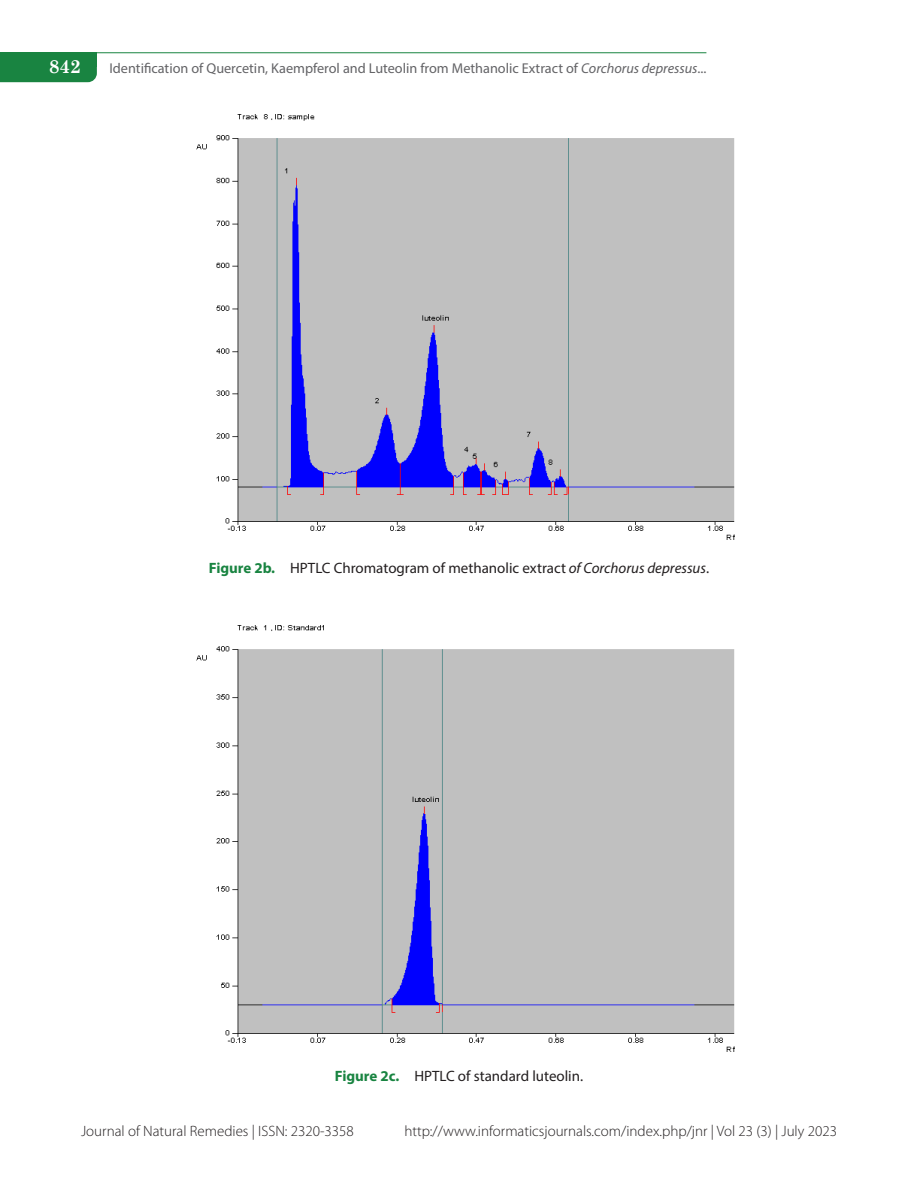
<style>
.page{position:relative;width:918px;height:1188px;background:#fff}
.page>*{position:absolute;margin:0;border:0;box-sizing:border-box;transform-origin:0 0}
.t1{font:700 18.75px "Century Schoolbook";color:#fff}
.t2{font:300 15px "Myriad Pro";color:#231f20}
.Fig_cap{font:15px "Myriad Pro";color:#231f20}
.t3{font:14.25px "Myriad Pro";color:#636366}
.s1{font-style:italic}
.s2{font-weight:700;color:#198441}
</style>
<div class="page">
<svg style="left:0;top:67px;width:97px;height:15px"></svg>
<div style="left:0;top:53px;width:97px;height:14px;background:#198441"></div>
<div style="left:0;top:68px;width:27px;height:14px;background:#198441"></div>
<hr style="left:0;top:52px;width:706px;height:1px;background:#198441">
<img style="left:196px;top:114px;width:539px;height:426px">
<img style="left:196px;top:625px;width:539px;height:427px">
<p class="t1" style="left:49px;top:55px;width:34px">842</p>
<p class="t3" style="left:110px;top:60px;width:598px">Identification of Quercetin, Kaempferol and Luteolin from Methanolic Extract of <span class="s1">Corchorus depressus</span>...</p>
<p class="Fig_cap" style="left:209px;top:559px;width:502px"><span class="s2">Figure 2b.</span> HPTLC Chromatogram of methanolic extract <span class="s1">of Corchorus depressus</span>.</p>
<p class="Fig_cap" style="left:335px;top:1067px;width:250px"><span class="s2">Figure 2c.</span> HPTLC of standard luteolin.</p>
<p class="t2" style="left:81px;top:1122px;width:274px">Journal of Natural Remedies | ISSN: 2320-3358</p>
<p class="t2" style="left:404px;top:1122px;width:434px">http://www.informaticsjournals.com/index.php/jnr | Vol 23 (3) | July 2023</p>
</div>
